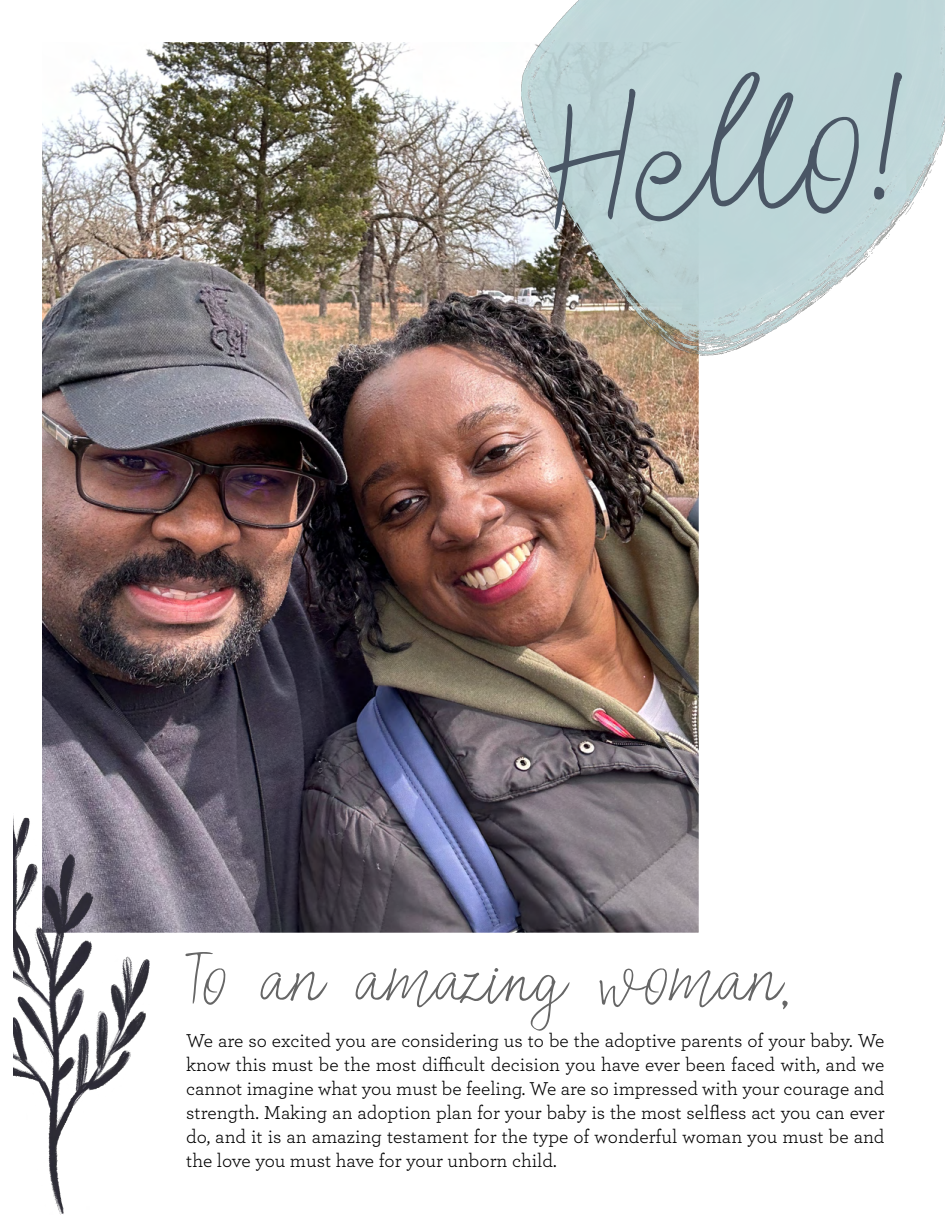
<style>
.page{position:relative;width:945px;height:1215px;background:#fff}
.page>*{position:absolute;margin:0;border:0;box-sizing:border-box;transform-origin:0 0}
.t1{font:238.35px "Aisling";color:#4a5665}
.t2{font:91.05px "Aisling";color:#666}
.t3{font:19.5px/24px "Archer";color:#000;text-align:justify}
</style>
<div class="page">
<img style="left:43px;top:43px;width:655px;height:889px">
<img style="left:521px;top:0;width:424px;height:356px">
<img style="left:14px;top:806px;width:135px;height:409px">
<h1 class="t1" style="left:539px;top:-8px;width:361px;rotate:-4deg">Hello!</h1>
<h2 class="t2" style="left:186px;top:913px;width:604px">To an amazing woman,</h2>
<p class="t3" style="left:186px;top:1028px;width:700px">We are so excited you are considering us to be the adoptive parents of your baby. We know this must be the most difficult decision you have ever been faced with, and we cannot imagine what you must be feeling. We are so impressed with your courage and strength. Making an adoption plan for your baby is the most selfless act you can ever do, and it is an amazing testament for the type of wonderful woman you must be and the love you must have for your unborn child.</p>
</div>
